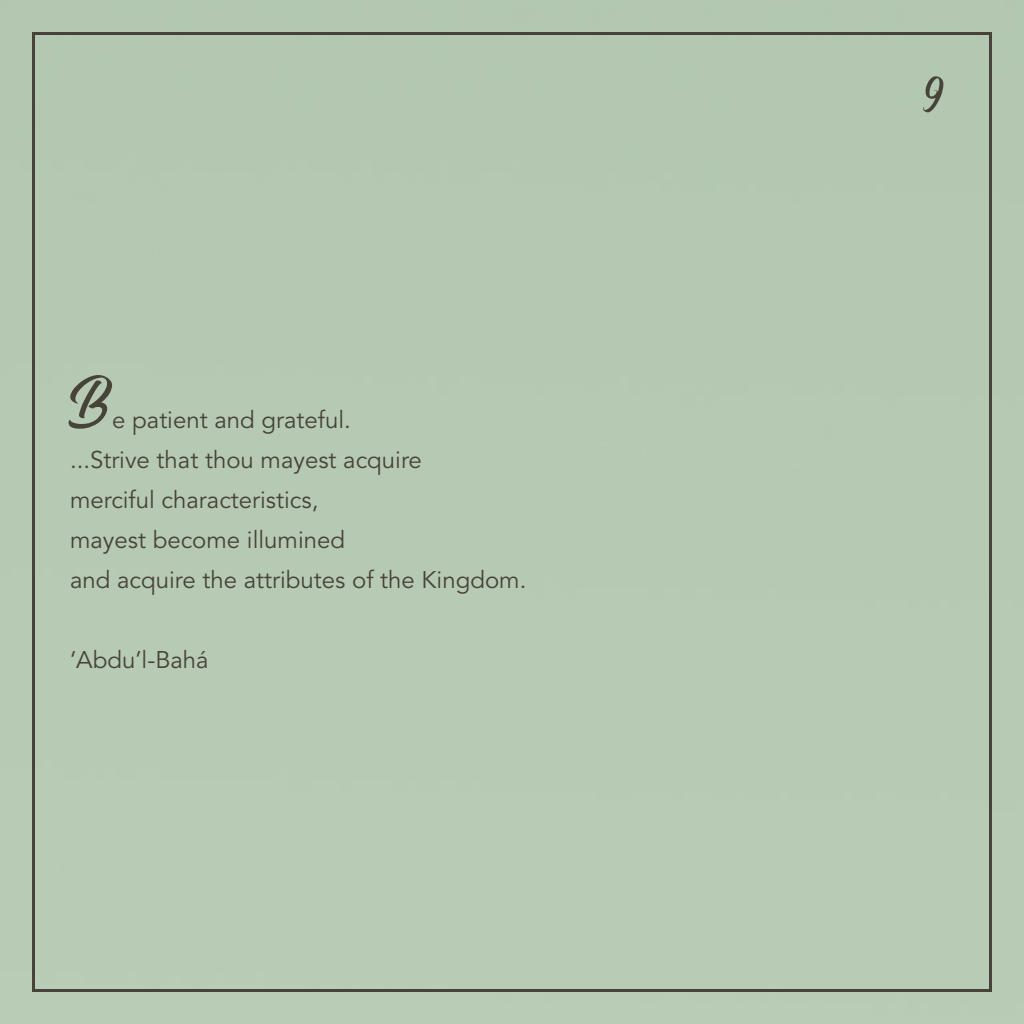
<style>
.page{position:relative;width:1024px;height:1024px;background:#fff}
.page>*{position:absolute;margin:0;border:0;box-sizing:border-box;transform-origin:0 0}
.t1{font:80px "Srinthile Script";color:#464338}
.t2{font:60px "Srinthile Script";color:#464338}
.t3{font:24px/40px "Avenir LT Std";color:#464338}
</style>
<div class="page">
<h1 class="t1" style="left:70px;top:356px;width:44px">B</h1>
<p class="t3" style="left:70px;top:400px;width:458px;text-indent:42px">e patient and grateful.<br>...Strive that thou mayest acquire<br>merciful characteristics,<br>mayest become illumined<br>and acquire the attributes of the Kingdom.</p>
<p class="t3" style="left:70px;top:640px;width:140px">‘Abdu’l-Bahá</p>
<h2 class="t2" style="left:924px;top:60px;width:19px">9</h2>
</div>
